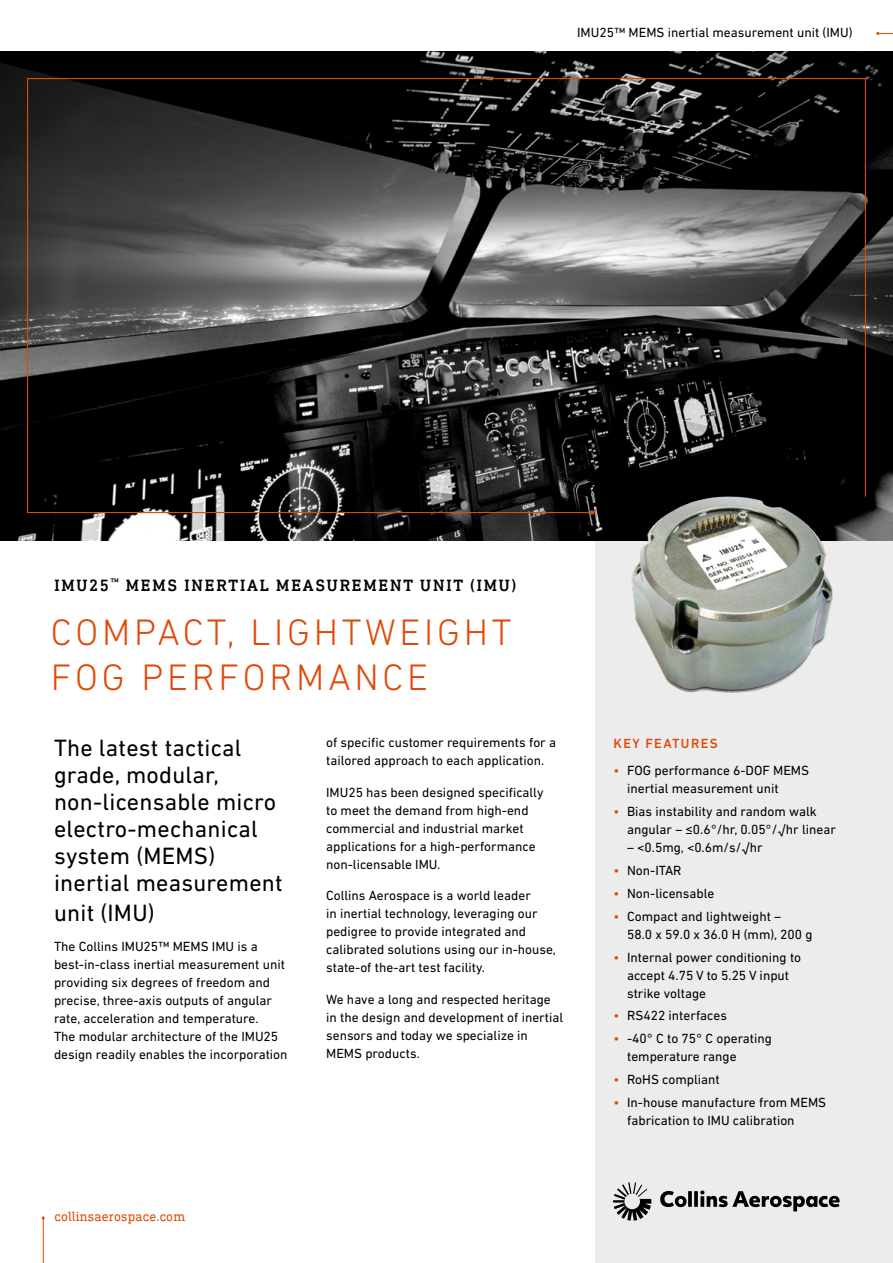
<style>
.page{position:relative;width:893px;height:1263px;background:#fff}
.page>*{position:absolute;margin:0;border:0;box-sizing:border-box;transform-origin:0 0}
.t1{font:300 37.5px/45px "DIN Next LT Pro";letter-spacing:.1em;color:#e04a09}
.t2{font:24px/27px "DIN Next LT Pro";letter-spacing:.01em;color:#000}
.t3{font:500 16.5px "DIN Next Slab Pro";letter-spacing:.11em;color:#000}
.t4{font:13.5px/18px "DIN Next LT Pro";color:#000}
.t5{font:13.5px "DIN Next Slab Pro";letter-spacing:.01em;color:#e04a09}
.t6{font:500 13.5px "DIN Next LT Pro";letter-spacing:.1em;color:#e04a09}
.s1{color:#e04a09}
</style>
<div class="page">
<div style="left:595px;top:424px;width:298px;height:839px;background:#ececed"></div>
<svg style="left:613px;top:1182px;width:227px;height:38px"></svg>
<svg style="left:876px;top:32px;width:17px;height:3px"></svg>
<hr style="left:43px;top:1218px;width:1px;height:45px;background:#e04a09">
<img style="left:0;top:51px;width:893px;height:489px">
<img style="left:598px;top:514px;width:268px;height:179px">
<svg style="left:26px;top:77px;width:840px;height:437px;background:#373637"></svg>
<svg style="left:590px;top:510px;width:4px;height:5px"></svg>
<p class="t4" style="left:577px;top:23px;width:277px">IMU25™ MEMS inertial measurement unit (IMU)</p>
<p class="t3" style="left:54px;top:575px;width:463px">IMU25<sup>™</sup> MEMS INERTIAL MEASUREMENT UNIT (IMU)</p>
<h1 class="t1" style="left:51px;top:609px;width:462px">COMPACT, LIGHTWEIGHT<br>FOG PERFORMANCE</h1>
<h2 class="t2" style="left:54px;top:734px;width:230px">The latest tactical grade, modular, non-licensable micro electro-mechanical system (MEMS) inertial measurement</h2>
<h2 class="t2" style="left:54px;top:899px;width:102px">unit (IMU)</h2>
<p class="t4" style="left:54px;top:937px;width:235px">The Collins IMU25™ MEMS IMU is a best-in-class inertial measurement unit providing six degrees of freedom and precise, three-axis outputs of angular rate, acceleration and temperature.<br>The modular architecture of the IMU25 design readily enables the incorporation</p>
<p class="t4" style="left:326px;top:734px;width:231px">of specific customer requirements for a tailored approach to each application.</p>
<p class="t4" style="left:326px;top:783px;width:219px">IMU25 has been designed specifically to meet the demand from high-end commercial and industrial market applications for a high-performance non-licensable IMU.</p>
<p class="t4" style="left:326px;top:887px;width:231px">Collins Aerospace is a world leader<br>in inertial technology, leveraging our pedigree to provide integrated and calibrated solutions using our in-house, state-of the-art test facility.</p>
<p class="t4" style="left:326px;top:990px;width:239px">We have a long and respected heritage in the design and development of inertial sensors and today we specialize in<br>MEMS products.</p>
<p class="t5" style="left:54px;top:1209px;width:132px">collinsaerospace.com</p>
<p class="t6" style="left:614px;top:736px;width:106px">KEY FEATURES</p>
<p class="t4" style="left:627px;top:761px;width:183px;text-indent:-14px"><span class="s1">•</span> FOG performance 6-DOF MEMS inertial measurement unit</p>
<p class="t4" style="left:627px;top:802px;width:210px;text-indent:-14px"><span class="s1">•</span> Bias instability and random walk angular – ≤0.6°/hr, 0.05°/√hr linear</p>
<p class="t4" style="left:627px;top:838px;width:137px">– &lt;0.5mg, &lt;0.6m/s/√hr</p>
<p class="t4" style="left:614px;top:861px;width:70px"><span class="s1">•</span> Non-ITAR</p>
<p class="t4" style="left:614px;top:884px;width:102px"><span class="s1">•</span> Non-licensable</p>
<p class="t4" style="left:627px;top:907px;width:187px;text-indent:-14px"><span class="s1">•</span> Compact and lightweight –<br>58.0 x 59.0 x 36.0 H (mm), 200 g</p>
<p class="t4" style="left:627px;top:948px;width:176px;text-indent:-14px"><span class="s1">•</span> Internal power conditioning to accept 4.75 V to 5.25 V input strike voltage</p>
<p class="t4" style="left:614px;top:1007px;width:115px"><span class="s1">•</span> RS422 interfaces</p>
<p class="t4" style="left:627px;top:1029px;width:146px;text-indent:-14px"><span class="s1">•</span> -40° C to 75° C operating temperature range</p>
<p class="t4" style="left:614px;top:1070px;width:108px"><span class="s1">•</span> RoHS compliant</p>
<p class="t4" style="left:627px;top:1093px;width:201px;text-indent:-14px"><span class="s1">•</span> In-house manufacture from MEMS fabrication to IMU calibration</p>
</div>
